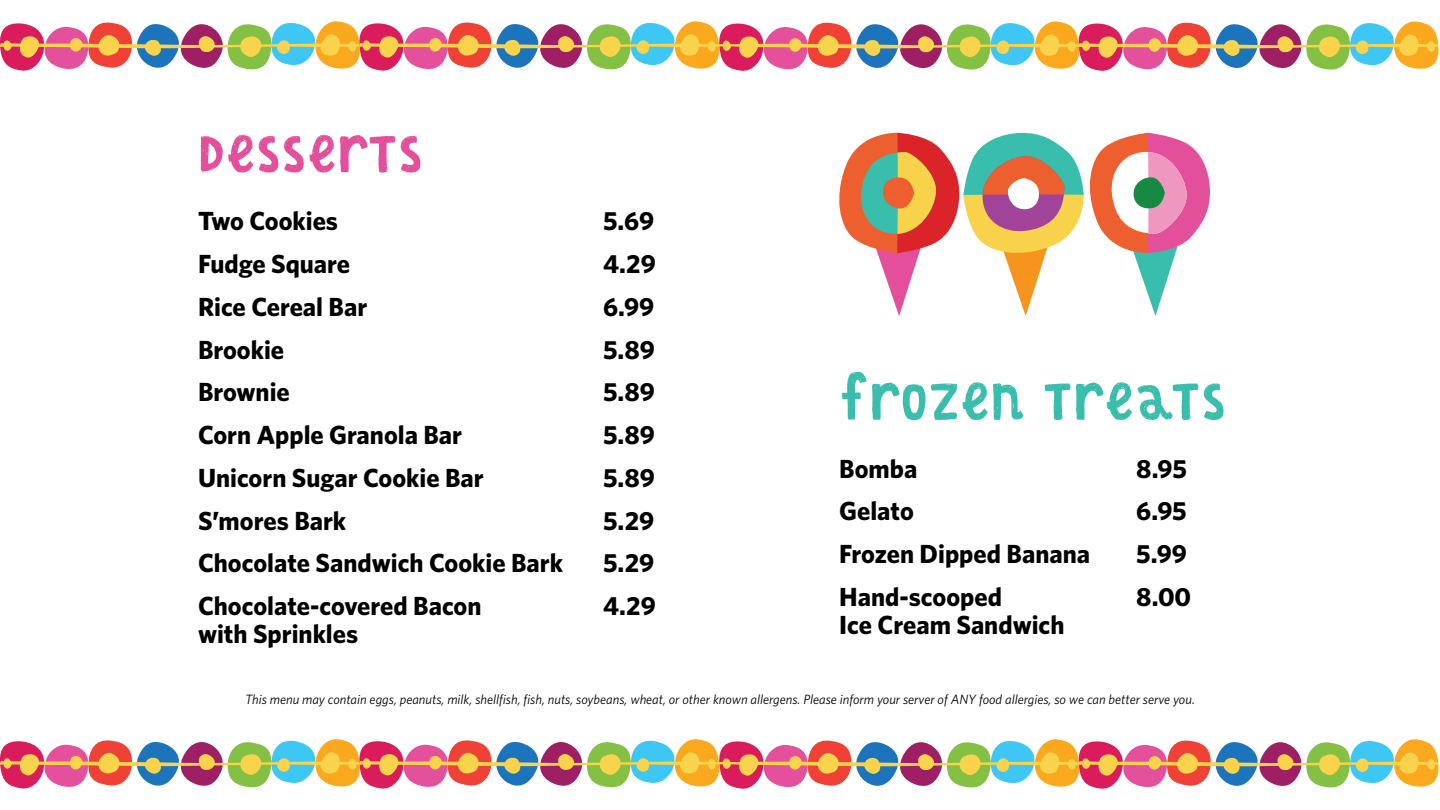
<style>
.page{position:relative;width:1440px;height:810px;background:#fff}
.page>*{position:absolute;margin:0;border:0;box-sizing:border-box;transform-origin:0 0}
.t1{font:54px "Black Rabbit";color:#39bdac}
.t2{font:54px "Black Rabbit";color:#e44f9c}
.t3{font:700 26.25px "Whitney";color:#000}
.t4{font:italic 13.5px "Whitney";color:#000}
</style>
<div class="page">
<svg style="left:0;top:21px;width:1439px;height:50px"></svg>
<svg style="left:0;top:739px;width:1439px;height:50px"></svg>
<svg style="left:839px;top:132px;width:371px;height:184px"></svg>
<h1 class="t2" style="left:198px;top:123px;width:227px">DESSERTS</h1>
<p class="t3" style="left:198px;top:205px;width:142px">Two Cookies</p>
<p class="t3" style="left:603px;top:205px;width:53px">5.69</p>
<p class="t3" style="left:198px;top:248px;width:154px">Fudge Square</p>
<p class="t3" style="left:603px;top:248px;width:54px">4.29</p>
<p class="t3" style="left:198px;top:291px;width:171px">Rice Cereal Bar</p>
<p class="t3" style="left:603px;top:291px;width:53px">6.99</p>
<p class="t3" style="left:198px;top:333px;width:88px">Brookie</p>
<p class="t3" style="left:603px;top:333px;width:53px">5.89</p>
<p class="t3" style="left:198px;top:376px;width:93px">Brownie</p>
<p class="t3" style="left:603px;top:376px;width:53px">5.89</p>
<p class="t3" style="left:198px;top:419px;width:266px">Corn Apple Granola Bar</p>
<p class="t3" style="left:603px;top:419px;width:53px">5.89</p>
<p class="t3" style="left:198px;top:462px;width:287px">Unicorn Sugar Cookie Bar</p>
<p class="t3" style="left:603px;top:462px;width:53px">5.89</p>
<p class="t3" style="left:198px;top:505px;width:150px">S’mores Bark</p>
<p class="t3" style="left:603px;top:505px;width:53px">5.29</p>
<p class="t3" style="left:198px;top:547px;width:366px">Chocolate Sandwich Cookie Bark</p>
<p class="t3" style="left:603px;top:547px;width:53px">5.29</p>
<p class="t3" style="left:198px;top:590px;width:285px">Chocolate-covered Bacon</p>
<p class="t3" style="left:603px;top:590px;width:54px">4.29</p>
<p class="t3" style="left:198px;top:618px;width:162px">with Sprinkles</p>
<h1 class="t1" style="left:839px;top:370px;width:389px">FROZEN TREATS</h1>
<p class="t3" style="left:839px;top:452px;width:80px">Bomba</p>
<p class="t3" style="left:1136px;top:452px;width:52px">8.95</p>
<p class="t3" style="left:839px;top:495px;width:76px">Gelato</p>
<p class="t3" style="left:1136px;top:495px;width:52px">6.95</p>
<p class="t3" style="left:839px;top:538px;width:252px">Frozen Dipped Banana</p>
<p class="t3" style="left:1136px;top:538px;width:52px">5.99</p>
<p class="t3" style="left:839px;top:581px;width:164px">Hand-scooped</p>
<p class="t3" style="left:1136px;top:581px;width:57px">8.00</p>
<p class="t3" style="left:839px;top:609px;width:227px">Ice Cream Sandwich</p>
<p class="t4" style="left:245px;top:691px;width:951px">This menu may contain eggs, peanuts, milk, shellfish, fish, nuts, soybeans, wheat, or other known allergens. Please inform your server of ANY food allergies, so we can better serve you.</p>
</div>
